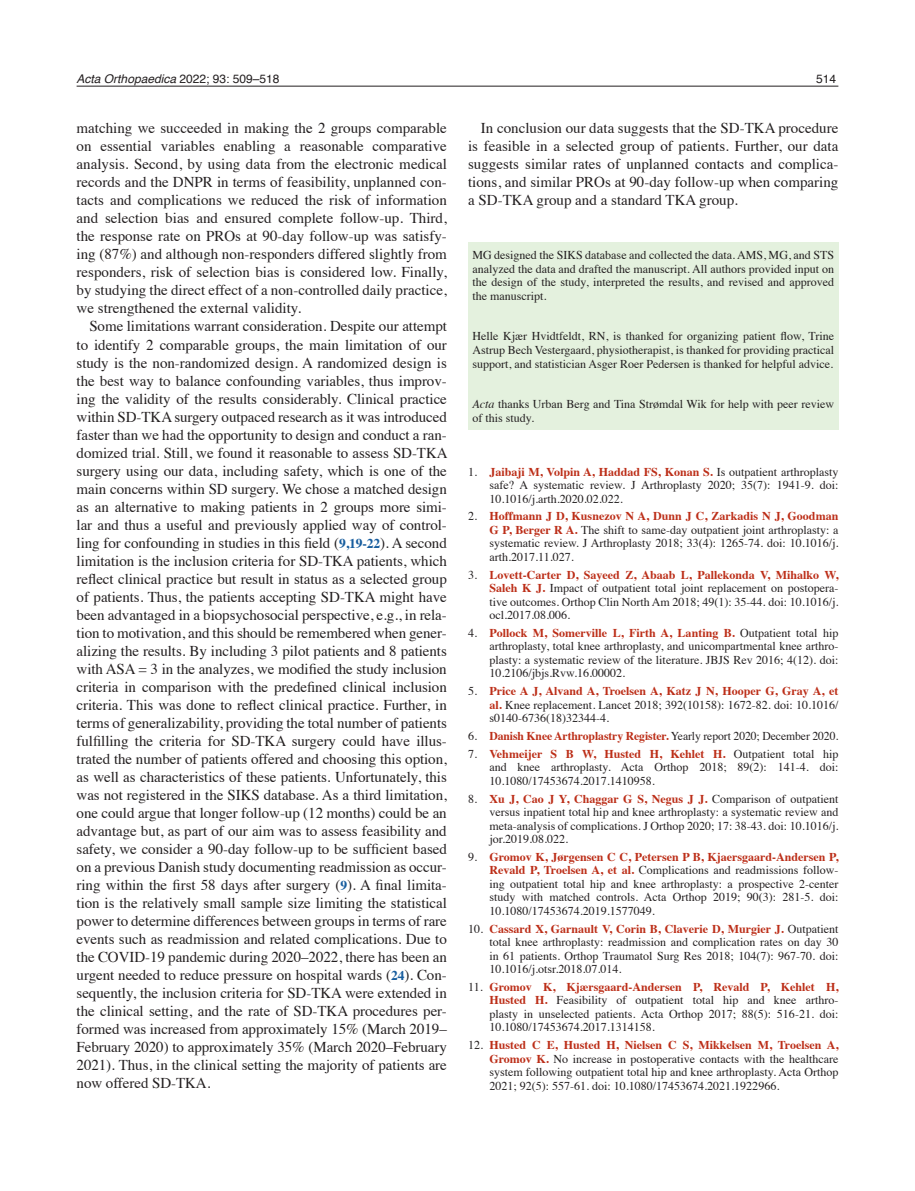
<style>
.page{position:relative;width:915px;height:1191px;background:#fff}
.page>*{position:absolute;margin:0;border:0;box-sizing:border-box;transform-origin:0 0}
.t1{font:15px/18px "Times";color:#231f20;text-align:justify}
.t2{font:12px/13.5px "Times";color:#231f20;text-align:justify}
.t3{font:italic 12px "Helvetica";color:#231f20}
.t4{font:12px "Helvetica";color:#231f20}
.s1{font-style:normal}
.s2{font-weight:700;font-size:13.5px;color:#175d9e}
.s3{font-style:italic}
.s4{font-weight:700;color:#bc2e18}
</style>
<div class="page">
<hr style="left:77px;top:86px;width:761px;height:1px;background:#231f20">
<div style="left:468px;top:242px;width:370px;height:187px;background:#e4f1de"></div>
<p class="t3" style="left:77px;top:70px;width:204px">Acta Orthopaedica <span class="s1">2022; 93: 509–518</span></p>
<p class="t4" style="left:816px;top:70px;width:22px">514</p>
<p class="t1" style="left:77px;top:118px;width:371px">matching we succeeded in making the 2 groups comparable on essential variables enabling a reasonable comparative analysis. Second, by using data from the electronic medical records and the DNPR in terms of feasibility, unplanned con&shy;tacts and complications we reduced the risk of information and selection bias and ensured complete follow-up. Third, the response rate on PROs at 90-day follow-up was satisfy&shy;ing (87%) and although non-responders differed slightly from responders, risk of selection bias is considered low. Finally, by studying the direct effect of a non-controlled daily practice, we strengthened the external validity.</p>
<p class="t1" style="left:77px;top:316px;width:372px;text-indent:13px">Some limitations warrant consideration. Despite our attempt to identify 2 comparable groups, the main limitation of our study is the non-randomized design. A randomized design is the best way to balance confounding variables, thus improv&shy;ing the validity of the results considerably. Clinical practice within SD-TKA surgery outpaced research as it was introduced faster than we had the opportunity to design and conduct a ran&shy;domized trial. Still, we found it reasonable to assess SD-TKA surgery using our data, including safety, which is one of the main concerns within SD surgery. We chose a matched design as an alternative to making patients in 2 groups more simi&shy;lar and thus a useful and previously applied way of control&shy;ling for confounding in studies in this field (<span class="s2">9,19-22</span>). A second limitation is the inclusion criteria for SD-TKA patients, which reflect clinical practice but result in status as a selected group of patients. Thus, the patients accepting SD-TKA might have been advantaged in a biopsychosocial perspective, e.g., in rela&shy;tion to motivation, and this should be remembered when gener&shy;alizing the results. By including 3 pilot patients and 8 patients with ASA = 3 in the analyzes, we modified the study inclusion criteria in comparison with the predefined clinical inclusion criteria. This was done to reflect clinical practice. Further, in terms of generalizability, providing the total number of patients fulfilling the criteria for SD-TKA surgery could have illus&shy;trated the number of patients offered and choosing this option, as well as characteristics of these patients. Unfortunately, this was not registered in the SIKS database. As a third limitation, one could argue that longer follow-up (12 months) could be an advantage but, as part of our aim was to assess feasibility and safety, we consider a 90-day follow-up to be sufficient based on a previous Danish study documenting readmission as occur&shy;ring within the first 58 days after surgery (<span class="s2">9</span>). A final limita&shy;tion is the relatively small sample size limiting the statistical power to determine differences between groups in terms of rare events such as readmission and related complications. Due to the COVID-19 pandemic during 2020–2022, there has been an urgent needed to reduce pressure on hospital wards (<span class="s2">24</span>). Con&shy;sequently, the inclusion criteria for SD-TKA were extended in the clinical setting, and the rate of SD-TKA procedures per&shy;formed was increased from approximately 15% (March 2019– February 2020) to approximately 35% (March 2020–February 2021). Thus, in the clinical setting the majority of patients are now offered SD-TKA.</p>
<p class="t1" style="left:468px;top:118px;width:371px;text-indent:13px">In conclusion our data suggests that the SD-TKA procedure is feasible in a selected group of patients. Further, our data suggests similar rates of unplanned contacts and complica&shy;tions, and similar PROs at 90-day follow-up when comparing a SD-TKA group and a standard TKA group.</p>
<p class="t2" style="left:472px;top:248px;width:363px">MG designed the SIKS database and collected the data. AMS, MG, and STS analyzed the data and drafted the manuscript. All authors provided input on the design of the study, interpreted the results, and revised and approved the manuscript.</p>
<p class="t2" style="left:472px;top:329px;width:363px">Helle Kjær Hvidtfeldt, RN, is thanked for organizing patient flow, Trine Astrup Bech Vestergaard, physiotherapist, is thanked for providing practical support, and statistician Asger Roer Pedersen is thanked for helpful advice.</p>
<p class="t2" style="left:472px;top:396px;width:363px"><span class="s3">Acta</span> thanks Urban Berg and Tina Strømdal Wik for help with peer review of this study.</p>
<p class="t2" style="left:489px;top:464px;width:350px;text-indent:-21px">1. <span class="s4">Jaibaji M, Volpin A, Haddad FS, Konan S.</span> Is outpatient arthroplasty safe? A systematic review. J Arthroplasty 2020; 35(7): 1941-9. doi:<br>10.1016/j.arth.2020.02.022.</p>
<p class="t2" style="left:489px;top:508px;width:350px;text-indent:-21px">2. <span class="s4">Hoffmann J D, Kusnezov N A, Dunn J C, Zarkadis N J, Goodman G P, Berger R A.</span> The shift to same-day outpatient joint arthroplasty: a systematic review. J Arthroplasty 2018; 33(4): 1265-74. doi: 10.1016/j. arth.2017.11.027.</p>
<p class="t2" style="left:489px;top:567px;width:350px;text-indent:-21px">3. <span class="s4">Lovett-Carter D, Sayeed Z, Abaab L, Pallekonda V, Mihalko W, Saleh K J.</span> Impact of outpatient total joint replacement on postopera&shy;tive outcomes. Orthop Clin North Am 2018; 49(1): 35-44. doi: 10.1016/j. ocl.2017.08.006.</p>
<p class="t2" style="left:489px;top:625px;width:350px;text-indent:-21px">4. <span class="s4">Pollock M, Somerville L, Firth A, Lanting B.</span> Outpatient total hip arthroplasty, total knee arthroplasty, and unicompartmental knee arthro&shy;plasty: a systematic review of the literature. JBJS Rev 2016; 4(12). doi:<br>10.2106/jbjs.Rvw.16.00002.</p>
<p class="t2" style="left:489px;top:683px;width:350px;text-indent:-21px">5. <span class="s4">Price A J, Alvand A, Troelsen A, Katz J N, Hooper G, Gray A, et al.</span> Knee replacement. Lancet 2018; 392(10158): 1672-82. doi: 10.1016/ s0140-6736(18)32344-4.</p>
<p class="t2" style="left:468px;top:728px;width:371px">6. <span class="s4">Danish Knee Arthroplastry Register.</span> Yearly report 2020; December 2020.</p>
<p class="t2" style="left:489px;top:746px;width:350px;text-indent:-21px">7. <span class="s4">Vehmeijer S B W, Husted H, Kehlet H.</span> Outpatient total hip and knee arthroplasty. Acta Orthop 2018; 89(2): 141-4. doi:<br>10.1080/17453674.2017.1410958.</p>
<p class="t2" style="left:489px;top:790px;width:350px;text-indent:-21px">8. <span class="s4">Xu J, Cao J Y, Chaggar G S, Negus J J.</span> Comparison of outpatient versus inpatient total hip and knee arthroplasty: a systematic review and meta-analysis of complications. J Orthop 2020; 17: 38-43. doi: 10.1016/j. jor.2019.08.022.</p>
<p class="t2" style="left:489px;top:849px;width:350px;text-indent:-21px">9. <span class="s4">Gromov K, Jørgensen C C, Petersen P B, Kjaersgaard-Andersen P, Revald P, Troelsen A, et al.</span> Complications and readmissions follow&shy;ing outpatient total hip and knee arthroplasty: a prospective 2-center study with matched controls. Acta Orthop 2019; 90(3): 281-5. doi:<br>10.1080/17453674.2019.1577049.</p>
<p class="t2" style="left:489px;top:921px;width:350px;text-indent:-21px">10. <span class="s4">Cassard X, Garnault V, Corin B, Claverie D, Murgier J.</span> Outpatient total knee arthroplasty: readmission and complication rates on day 30 in 61 patients. Orthop Traumatol Surg Res 2018; 104(7): 967-70. doi:<br>10.1016/j.otsr.2018.07.014.</p>
<p class="t2" style="left:489px;top:979px;width:350px;text-indent:-21px">11. <span class="s4">Gromov K, Kjærsgaard-Andersen P, Revald P, Kehlet H, Husted H.</span> Feasibility of outpatient total hip and knee arthro&shy;plasty in unselected patients. Acta Orthop 2017; 88(5): 516-21. doi:<br>10.1080/17453674.2017.1314158.</p>
<p class="t2" style="left:489px;top:1037px;width:350px;text-indent:-21px">12. <span class="s4">Husted C E, Husted H, Nielsen C S, Mikkelsen M, Troelsen A, Gromov K.</span> No increase in postoperative contacts with the healthcare system following outpatient total hip and knee arthroplasty. Acta Orthop 2021; 92(5): 557-61. doi: 10.1080/17453674.2021.1922966.</p>
</div>
